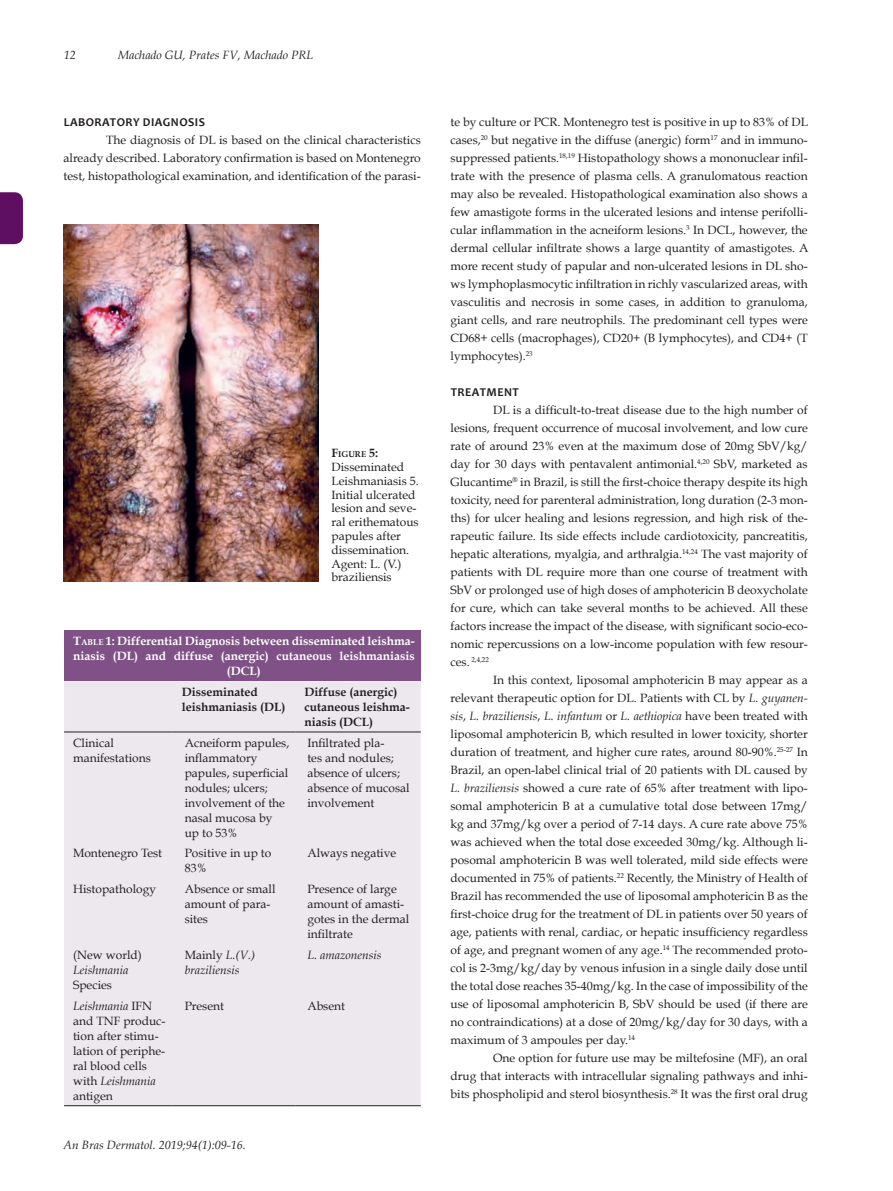
<style>
.page{position:relative;width:893px;height:1191px;background:#fff}
.page>*{position:absolute;margin:0;border:0;box-sizing:border-box;transform-origin:0 0}
.ABD-ING_-_2016{font:12px/18px "Book Antiqua";color:#231f20;text-align:justify}
.Tabela{font:12px/15px "Book Antiqua";color:#231f20}
.Normal__Web{font:12px/13.8px "Book Antiqua";color:#231f20}
.Tabela-2{font:700 12px/15px "Book Antiqua";color:#fff;text-align:center}
.Tabela-3{font:italic 12px/15px "Book Antiqua";color:#231f20}
.Tabela-4{font:700 12px/15px "Book Antiqua";color:#231f20}
.ABD-ING_-_2016-2{font:700 12px "Candara";letter-spacing:.04em;color:#231f20}
.Normal__Web-2{font:700 8.4px "Book Antiqua";color:#231f20}
.ABD-ING_-_2016-3{font:7.05px "Book Antiqua";color:#231f20}
.s1{font-size:12px}
.s2{font-style:inherit}
.s3{font-size:8.4px}
.s4{font-style:italic}
.s5{font-style:normal}
</style>
<div class="page">
<svg style="left:0;top:192px;width:23px;height:52px"></svg>
<div style="left:64px;top:630px;width:357px;height:51px;background:#7f5186"></div>
<div style="left:64px;top:681px;width:357px;height:424px;background:#ede8ee"></div>
<hr style="left:64px;top:1105px;width:109px;height:1px;background:#231f20">
<hr style="left:173px;top:1105px;width:122px;height:1px;background:#231f20">
<hr style="left:295px;top:1105px;width:126px;height:1px;background:#231f20">
<hr style="left:64px;top:731px;width:109px;height:1px;background:#231f20">
<hr style="left:173px;top:731px;width:122px;height:1px;background:#231f20">
<hr style="left:295px;top:731px;width:126px;height:1px;background:#231f20">
<img style="left:64px;top:224px;width:255px;height:357px">
<p class="Tabela-3" style="left:64px;top:47px;width:13px">12</p>
<p class="Tabela-3" style="left:118px;top:47px;width:197px">Machado GU, Prates FV, Machado PRL</p>
<p class="ABD-ING_-_2016-2" style="left:64px;top:115px;width:143px">LABORATORY DIAGNOSIS</p>
<p class="ABD-ING_-_2016" style="left:64px;top:131px;width:359px;text-indent:43px">The diagnosis of DL is based on the clinical characteristics already described. Laboratory confirmation is based on Montenegro test, histopathological examination, and identification of the parasi-</p>
<p class="Normal__Web-2" style="left:331px;top:449px;width:48px"><span class="s1">F</span>IGURE <span class="s1">5:</span></p>
<p class="Normal__Web" style="left:331px;top:460px;width:89px">Disseminated<br>Leishmaniasis 5.<br>Initial ulcerated lesion and seve&shy;ral erithematous papules after dissemination.<br>Agent: L. (V.) braziliensis</p>
<p class="Tabela-2" style="left:73px;top:634px;width:343px"><span class="s2">T</span><span class="s3">ABLE</span> <span class="s2">1</span>: Differential Diagnosis between disseminated leishma&shy;niasis (DL) and diffuse (anergic) cutaneous leishmaniasis (DCL)</p>
<p class="Tabela-4" style="left:182px;top:684px;width:105px">Disseminated leishmaniasis (DL)</p>
<p class="Tabela-4" style="left:304px;top:684px;width:107px">Diffuse (anergic) cutaneous leishma&shy;niasis (DCL)</p>
<p class="Tabela" style="left:73px;top:735px;width:42px">Clinical</p>
<p class="Tabela" style="left:73px;top:750px;width:79px">manifestations</p>
<p class="Tabela" style="left:185px;top:735px;width:106px">Acneiform papules, inflammatory papules, superficial nodules; ulcers; involvement of the nasal mucosa by up to 53%</p>
<p class="Tabela" style="left:307px;top:735px;width:104px">Infiltrated pla-<br>tes and nodules; absence of ulcers; absence of mucosal involvement</p>
<p class="Tabela" style="left:73px;top:846px;width:91px">Montenegro Test</p>
<p class="Tabela" style="left:185px;top:846px;width:88px">Positive in up to<br>83%</p>
<p class="Tabela" style="left:307px;top:846px;width:90px">Always negative</p>
<p class="Tabela" style="left:73px;top:881px;width:85px">Histopathology</p>
<p class="Tabela" style="left:185px;top:881px;width:92px">Absence or small amount of para&shy;sites</p>
<p class="Tabela" style="left:307px;top:881px;width:103px">Presence of large amount of amasti&shy;gotes in the dermal infiltrate</p>
<p class="Tabela" style="left:73px;top:947px;width:70px">(New world)<br><span class="s4">Leishmania<br></span>Species</p>
<p class="Tabela-3" style="left:185px;top:947px;width:72px"><span class="s5">Mainly</span> L.(V.) braziliensis</p>
<p class="Tabela-3" style="left:307px;top:947px;width:76px">L. amazonensis</p>
<p class="Tabela" style="left:73px;top:998px;width:94px"><span class="s4">Leishmania</span> IFN and TNF produc&shy;tion after stimu&shy;lation of periphe&shy;ral blood cells with <span class="s4">Leishmania </span>antigen</p>
<p class="Tabela" style="left:185px;top:998px;width:41px">Present</p>
<p class="Tabela" style="left:307px;top:998px;width:39px">Absent</p>
<p class="Tabela-3" style="left:64px;top:1137px;width:184px">An Bras Dermatol. 2019;94(1):09-16.</p>
<p class="ABD-ING_-_2016" style="left:451px;top:113px;width:359px">te by culture or PCR. Montenegro test is positive in up to 83% of DL cases,<sup>20</sup> but negative in the diffuse (anergic) form<sup>17</sup> and in immuno&shy;suppressed patients.<sup>18,19</sup> Histopathology shows a mononuclear infil&shy;trate with the presence of plasma cells. A granulomatous reaction may also be revealed. Histopathological examination also shows a few amastigote forms in the ulcerated lesions and intense perifolli&shy;cular inflammation in the acneiform lesions.<sup>3</sup> In DCL, however, the dermal cellular infiltrate shows a large quantity of amastigotes. A more recent study of papular and non-ulcerated lesions in DL sho&shy;ws lymphoplasmocytic infiltration in richly vascularized areas, with vasculitis and necrosis in some cases, in addition to granuloma, giant cells, and rare neutrophils. The predominant cell types were CD68+ cells (macrophages), CD20+ (B lymphocytes), and CD4+ (T lymphocytes).<sup>23</sup></p>
<p class="ABD-ING_-_2016-2" style="left:451px;top:385px;width:70px">TREATMENT</p>
<p class="ABD-ING_-_2016" style="left:451px;top:401px;width:359px;text-indent:43px">DL is a difficult-to-treat disease due to the high number of lesions, frequent occurrence of mucosal involvement, and low cure rate of around 23% even at the maximum dose of 20mg SbV/kg/ day for 30 days with pentavalent antimonial.<sup>4,20</sup> SbV, marketed as Glucantime<sup>®</sup> in Brazil, is still the first-choice therapy despite its high toxicity, need for parenteral administration, long duration (2-3 mon&shy;ths) for ulcer healing and lesions regression, and high risk of the&shy;rapeutic failure. Its side effects include cardiotoxicity, pancreatitis, hepatic alterations, myalgia, and arthralgia.<sup>14,24</sup> The vast majority of patients with DL require more than one course of treatment with SbV or prolonged use of high doses of amphotericin B deoxycholate for cure, which can take several months to be achieved. All these factors increase the impact of the disease, with significant socio-eco&shy;nomic repercussions on a low-income population with few resour-</p>
<p class="ABD-ING_-_2016-3" style="left:451px;top:655px;width:40px"><span class="s1">ces.</span> 2,4,22</p>
<p class="ABD-ING_-_2016" style="left:451px;top:671px;width:359px;text-indent:43px">In this context, liposomal amphotericin B may appear as a relevant therapeutic option for DL. Patients with CL by <span class="s4">L. guyanen&shy;sis</span>, <span class="s4">L. braziliensis</span>, <span class="s4">L. infantum</span> or <span class="s4">L. aethiopica</span> have been treated with liposomal amphotericin B, which resulted in lower toxicity, shorter duration of treatment, and higher cure rates, around 80-90%.<sup>25-27</sup> In Brazil, an open-label clinical trial of 20 patients with DL caused by <span class="s4">L. braziliensis</span> showed a cure rate of 65% after treatment with lipo&shy;somal amphotericin B at a cumulative total dose between 17mg/ kg and 37mg/kg over a period of 7-14 days. A cure rate above 75% was achieved when the total dose exceeded 30mg/kg. Although li&shy;posomal amphotericin B was well tolerated, mild side effects were documented in 75% of patients.<sup>22</sup> Recently, the Ministry of Health of Brazil has recommended the use of liposomal amphotericin B as the first-choice drug for the treatment of DL in patients over 50 years of age, patients with renal, cardiac, or hepatic insufficiency regardless of age, and pregnant women of any age.<sup>14</sup> The recommended proto&shy;col is 2-3mg/kg/day by venous infusion in a single daily dose until the total dose reaches 35-40mg/kg. In the case of impossibility of the use of liposomal amphotericin B, SbV should be used (if there are no contraindications) at a dose of 20mg/kg/day for 30 days, with a maximum of 3 ampoules per day.<sup>14</sup></p>
<p class="ABD-ING_-_2016" style="left:451px;top:1049px;width:359px;text-indent:43px">One option for future use may be miltefosine (MF), an oral drug that interacts with intracellular signaling pathways and inhi&shy;bits phospholipid and sterol biosynthesis.<sup>28</sup> It was the first oral drug</p>
</div>
